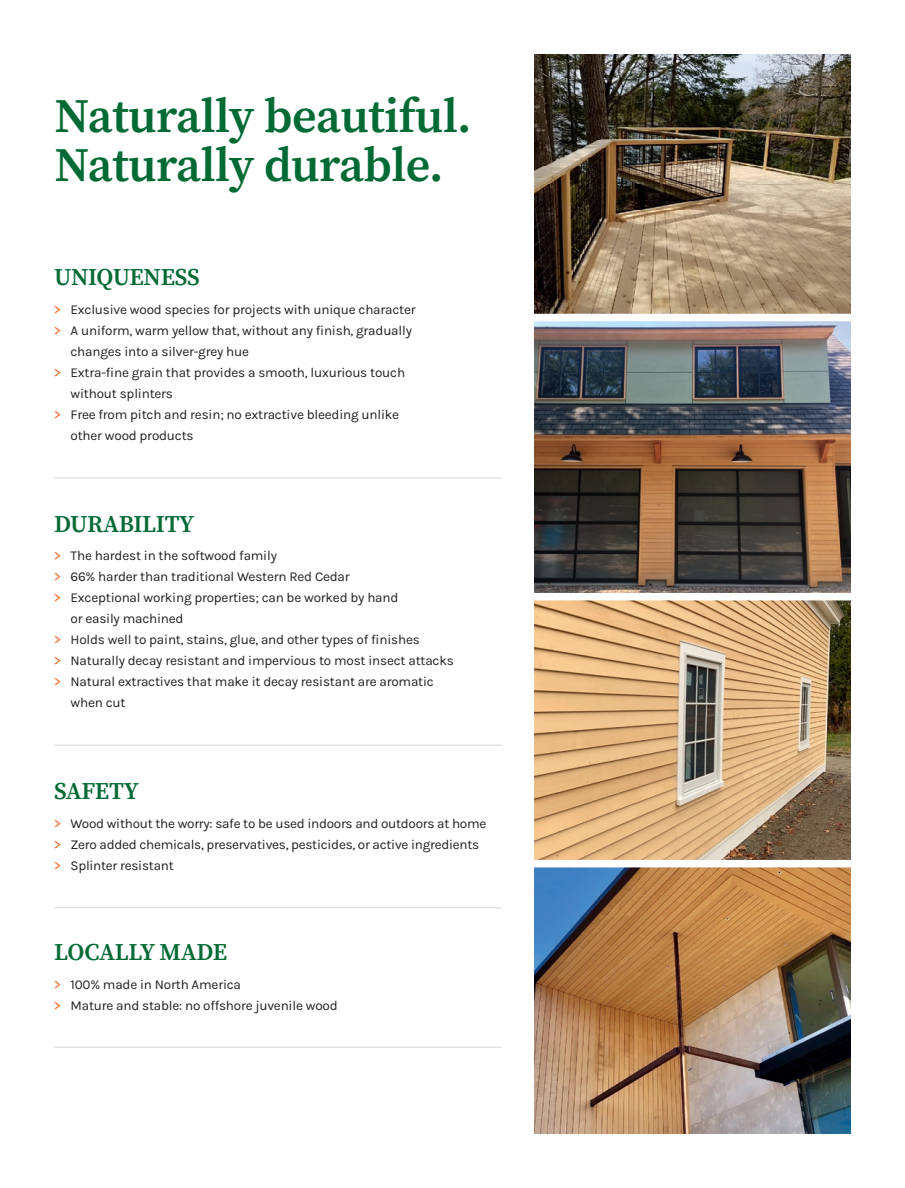
<style>
.page{position:relative;width:905px;height:1188px;background:#fff}
.page>*{position:absolute;margin:0;border:0;box-sizing:border-box;transform-origin:0 0}
.t1{font:600 48px/49.5px "Source Serif Pro";letter-spacing:-.01em;color:#006a35}
.t2{font:600 24px "Source Serif Pro";letter-spacing:-.02em;color:#006a35}
.t3{font:13.5px/21px "Karla";letter-spacing:-.015em;color:#231f20}
.s1{font-size:14.25px;color:#f26221}
</style>
<div class="page">
<img style="left:534px;top:321px;width:316px;height:272px">
<img style="left:534px;top:600px;width:316px;height:259px">
<img style="left:534px;top:54px;width:316px;height:260px">
<img style="left:534px;top:867px;width:316px;height:267px">
<hr style="left:54px;top:478px;width:447px;height:1px;background:#d6d7d8">
<hr style="left:54px;top:745px;width:447px;height:1px;background:#d6d7d8">
<hr style="left:54px;top:907px;width:447px;height:1px;background:#d6d7d8">
<hr style="left:54px;top:1047px;width:447px;height:1px;background:#d6d7d8">
<h1 class="t1" style="left:55px;top:90px;width:418px">Naturally beautiful.<br>Naturally durable.</h1>
<h2 class="t2" style="left:54px;top:261px;width:147px">UNIQUENESS</h2>
<p class="t3" style="left:54px;top:299px;width:363px"><span class="s1">&gt;</span> Exclusive wood species for projects with unique character</p>
<p class="t3" style="left:54px;top:320px;width:359px"><span class="s1">&gt;</span> A uniform, warm yellow that, without any finish, gradually</p>
<p class="t3" style="left:70px;top:341px;width:180px">changes into a silver-grey hue</p>
<p class="t3" style="left:54px;top:362px;width:352px"><span class="s1">&gt;</span> Extra-fine grain that provides a smooth, luxurious touch</p>
<p class="t3" style="left:70px;top:383px;width:104px">without splinters</p>
<p class="t3" style="left:54px;top:404px;width:346px"><span class="s1">&gt;</span> Free from pitch and resin; no extractive bleeding unlike</p>
<p class="t3" style="left:70px;top:425px;width:125px">other wood products</p>
<h2 class="t2" style="left:54px;top:507px;width:142px">DURABILITY</h2>
<p class="t3" style="left:54px;top:545px;width:224px"><span class="s1">&gt;</span> The hardest in the softwood family</p>
<p class="t3" style="left:54px;top:566px;width:297px"><span class="s1">&gt;</span> 66% harder than traditional Western Red Cedar</p>
<p class="t3" style="left:54px;top:587px;width:346px"><span class="s1">&gt;</span> Exceptional working properties; can be worked by hand</p>
<p class="t3" style="left:70px;top:608px;width:114px">or easily machined</p>
<p class="t3" style="left:54px;top:629px;width:367px"><span class="s1">&gt;</span> Holds well to paint, stains, glue, and other types of finishes</p>
<p class="t3" style="left:54px;top:650px;width:401px"><span class="s1">&gt;</span> Naturally decay resistant and impervious to most insect attacks</p>
<p class="t3" style="left:54px;top:671px;width:381px"><span class="s1">&gt;</span> Natural extractives that make it decay resistant are aromatic</p>
<p class="t3" style="left:70px;top:692px;width:56px">when cut</p>
<h2 class="t2" style="left:54px;top:775px;width:86px">SAFETY</h2>
<p class="t3" style="left:54px;top:812px;width:434px"><span class="s1">&gt;</span> Wood without the worry: safe to be used indoors and outdoors at home <span class="s1">&gt;</span> Zero added chemicals, preservatives, pesticides, or active ingredients <span class="s1">&gt;</span> Splinter resistant</p>
<h2 class="t2" style="left:54px;top:936px;width:175px">LOCALLY MADE</h2>
<p class="t3" style="left:54px;top:973px;width:285px"><span class="s1">&gt;</span> 100% made in North America<br><span class="s1">&gt;</span> Mature and stable: no offshore juvenile wood</p>
</div>
